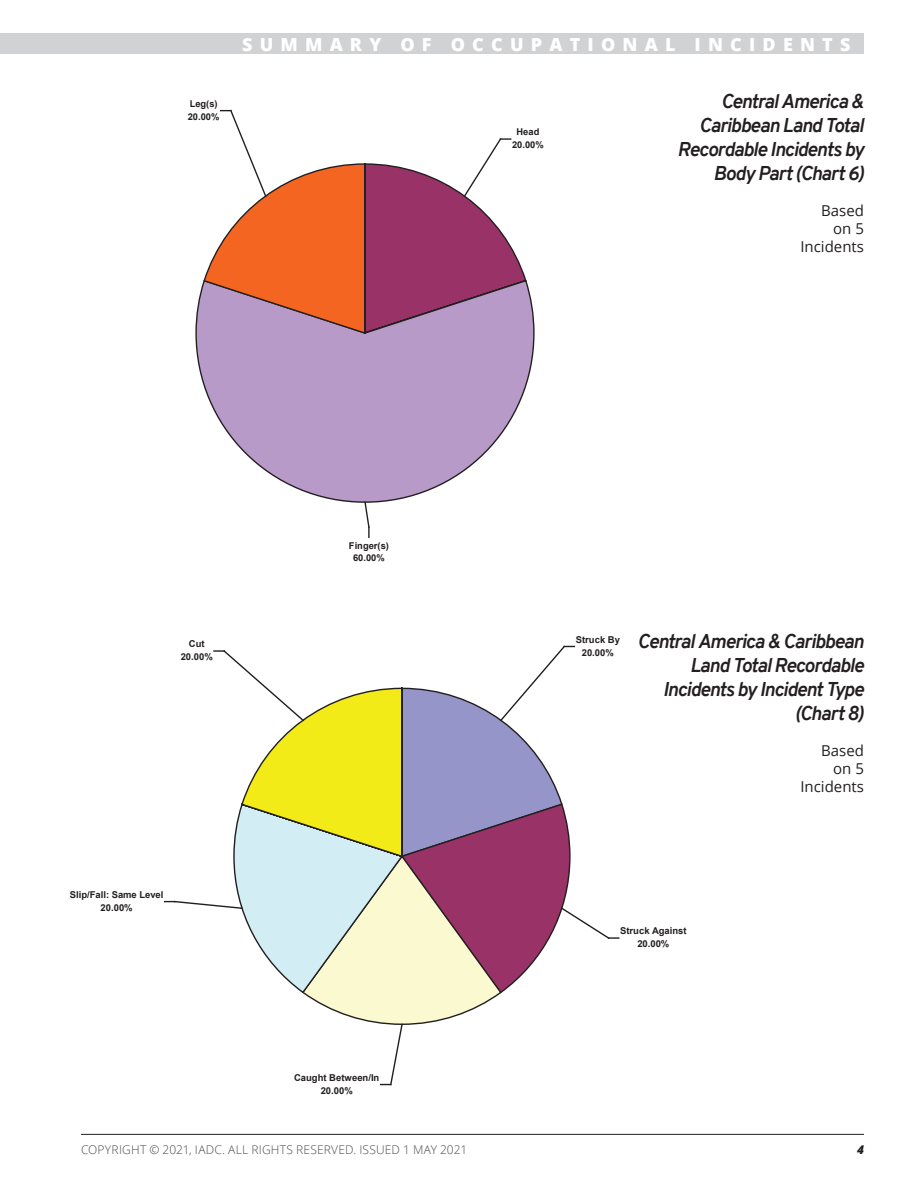
<style>
.page{position:relative;width:918px;height:1188px;background:#fff}
.page>*{position:absolute;margin:0;border:0;box-sizing:border-box;transform-origin:0 0}
.t1{font:italic 700 19.5px/24px "Overpass";letter-spacing:-.045em;color:#231f20;text-align:right}
.t2{font:800 18px "Open Sans";letter-spacing:.4em;color:#fff}
.t3{font:15px/18px "Open Sans";color:#231f20;text-align:right}
.t4{font:300 12px "Open Sans";letter-spacing:.015em;color:#4b4c4d}
.t5{font:italic 800 12px "Open Sans";color:#231f20}
.t6{font:700 11.55px "Arial";color:#231f20}
.t7{font:700 9.45px/12.8px "Arial";color:#231f20;text-align:center}
.t8{font:700 9.3px/12.6px "Arial";color:#231f20;text-align:center}
</style>
<div class="page">
<div style="left:0;top:34px;width:864px;height:20px;background:#d1d2d4"></div>
<hr style="left:81px;top:1134px;width:783px;height:1px;background:#231f20">
<svg style="left:195px;top:282px;width:340px;height:221px"></svg>
<svg style="left:364px;top:501px;width:6px;height:36px"></svg>
<svg style="left:202px;top:109px;width:325px;height:226px"></svg>
<svg style="left:165px;top:645px;width:454px;height:441px"></svg>
<p class="t8" style="left:188px;top:98px;width:33px;text-align:left">Leg(s)<br>20.00%</p>
<p class="t2" style="left:242px;top:31px;width:610px">SUMMARY OF OCCUPATIONAL INCIDENTS</p>
<p class="t8" style="left:512px;top:126px;width:33px">Head<br>20.00%</p>
<p class="t1" style="left:678px;top:89px;width:188px">Central America &amp;<br>Caribbean Land Total<br>Recordable Incidents by<br>Body Part (Chart 6)</p>
<p class="t3" style="left:800px;top:201px;width:65px">Based on 5<br>Incidents</p>
<p class="t7" style="left:181px;top:638px;width:34px">Cut<br>20.00%</p>
<p class="t8" style="left:349px;top:539px;width:41px">Finger(s)<br>60.00%</p>
<p class="t7" style="left:70px;top:888px;width:95px">Slip/Fall: Same Level<br>20.00%</p>
<p class="t7" style="left:294px;top:1071px;width:87px">Caught Between/In<br>20.00%</p>
<p class="t7" style="left:576px;top:633px;width:46px">Struck By<br>20.00%</p>
<p class="t1" style="left:638px;top:629px;width:228px">Central America &amp; Caribbean<br>Land Total Recordable<br>Incidents by Incident Type (Chart 8)</p>
<p class="t6" style="left:829px;top:660px;width:8px">4</p>
<p class="t3" style="left:800px;top:741px;width:65px">Based on 5<br>Incidents</p>
<p class="t7" style="left:620px;top:925px;width:68px">Struck Against<br>20.00%</p>
<p class="t4" style="left:81px;top:1142px;width:388px">COPYRIGHT © 2021, IADC. ALL RIGHTS RESERVED. ISSUED 1 MAY 2021</p>
<p class="t5" style="left:857px;top:1141px;width:8px">4</p>
</div>
